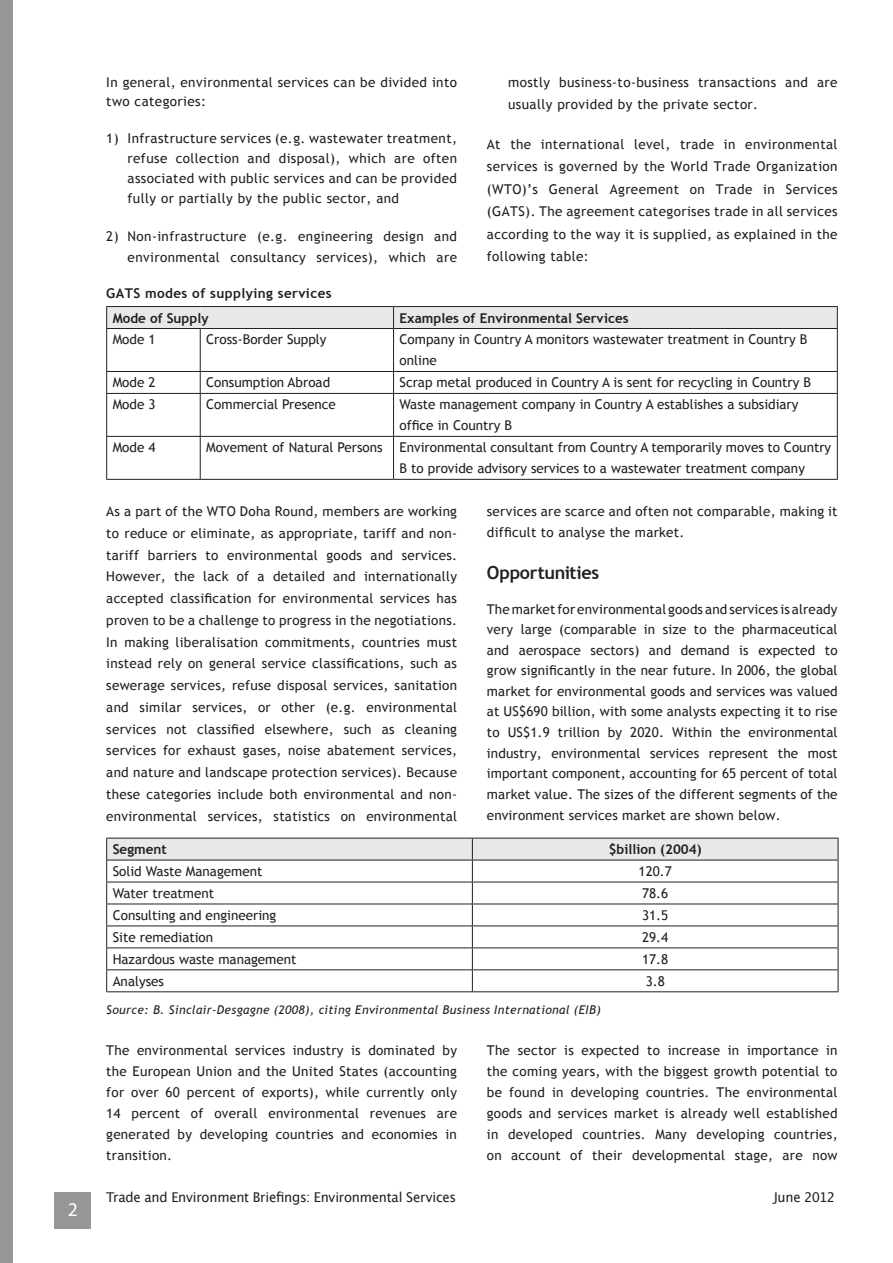
<style>
.page{position:relative;width:893px;height:1263px;background:#fff}
.page>*{position:absolute;margin:0;border:0;box-sizing:border-box;transform-origin:0 0}
.t1{font:19.5px "Myriad Pro";color:#fff}
.Body{font:700 18px "Trebuchet MS";letter-spacing:-.015em;color:#231f20}
.Body-2{font:13.5px/21.8px "Trebuchet MS";letter-spacing:.01em;color:#231f20;text-align:justify}
.Body-3{font:13.5px/20px "Trebuchet MS";letter-spacing:.03em;color:#231f20}
.Body-4{font:700 13.5px "Trebuchet MS";color:#231f20}
.Main_heading{font:13.5px "Lucida Grande";letter-spacing:-.015em;color:#231f20}
.Body-5{font:700 13.5px "Trebuchet MS";letter-spacing:.03em;color:#231f20}
.Main_heading-2{font:13.5px "Lucida Grande";letter-spacing:-.035em;color:#231f20}
.Body-6{font:italic 12px "Trebuchet MS";letter-spacing:.03em;color:#231f20}
</style>
<div class="page">
<div style="left:54px;top:1193px;width:36px;height:36px;background:#949698"></div>
<div style="left:0;top:0;width:12px;height:1263px;background:#949698"></div>
<hr style="left:106px;top:306px;width:94px;height:1px;background:#231f20">
<hr style="left:200px;top:306px;width:194px;height:1px;background:#231f20">
<hr style="left:394px;top:306px;width:444px;height:1px;background:#231f20">
<div style="left:106px;top:307px;width:732px;height:21px;background:#e7e8e8"></div>
<hr style="left:106px;top:328px;width:94px;height:1px;background:#231f20">
<hr style="left:106px;top:329px;width:1px;height:42px;background:#231f20">
<hr style="left:200px;top:328px;width:194px;height:1px;background:#231f20">
<hr style="left:200px;top:329px;width:1px;height:42px;background:#231f20">
<hr style="left:394px;top:328px;width:444px;height:1px;background:#231f20">
<hr style="left:393px;top:329px;width:1px;height:42px;background:#231f20">
<hr style="left:837px;top:329px;width:1px;height:42px;background:#231f20">
<hr style="left:106px;top:371px;width:94px;height:1px;background:#231f20">
<svg style="left:106px;top:372px;width:1px;height:21px"></svg>
<hr style="left:200px;top:371px;width:194px;height:1px;background:#231f20">
<svg style="left:200px;top:372px;width:1px;height:21px"></svg>
<hr style="left:394px;top:371px;width:444px;height:1px;background:#231f20">
<svg style="left:393px;top:372px;width:1px;height:21px"></svg>
<svg style="left:837px;top:372px;width:1px;height:21px"></svg>
<hr style="left:106px;top:393px;width:94px;height:1px;background:#231f20">
<hr style="left:106px;top:394px;width:1px;height:42px;background:#231f20">
<hr style="left:200px;top:393px;width:194px;height:1px;background:#231f20">
<hr style="left:200px;top:394px;width:1px;height:42px;background:#231f20">
<hr style="left:394px;top:393px;width:444px;height:1px;background:#231f20">
<hr style="left:393px;top:394px;width:1px;height:42px;background:#231f20">
<hr style="left:837px;top:394px;width:1px;height:42px;background:#231f20">
<hr style="left:106px;top:436px;width:94px;height:1px;background:#231f20">
<hr style="left:106px;top:437px;width:1px;height:42px;background:#231f20">
<hr style="left:200px;top:436px;width:194px;height:1px;background:#231f20">
<hr style="left:200px;top:437px;width:1px;height:42px;background:#231f20">
<hr style="left:394px;top:436px;width:444px;height:1px;background:#231f20">
<hr style="left:393px;top:437px;width:1px;height:42px;background:#231f20">
<hr style="left:837px;top:437px;width:1px;height:42px;background:#231f20">
<hr style="left:106px;top:479px;width:94px;height:1px;background:#231f20">
<hr style="left:200px;top:479px;width:194px;height:1px;background:#231f20">
<hr style="left:394px;top:479px;width:444px;height:1px;background:#231f20">
<svg style="left:106px;top:838px;width:733px;height:153px"></svg>
<hr style="left:106px;top:991px;width:366px;height:1px;background:#231f20">
<hr style="left:472px;top:991px;width:366px;height:1px;background:#231f20">
<p class="t1" style="left:68px;top:1198px;width:12px">2</p>
<p class="Body-3" style="left:106px;top:72px;width:352px">In general, environmental services can be divided into two categories:</p>
<p class="Body-2" style="left:128px;top:129px;width:331px;line-height:20px;text-indent:-21px">1) Infrastructure services (e.g. wastewater treatment, refuse collection and disposal), which are often associated with public services and can be provided fully or partially by the public sector, and</p>
<p class="Body-3" style="left:106px;top:225px;width:352px;line-height:21px;text-align:right">2) Non-infrastructure (e.g. engineering design and environmental consultancy services), which are</p>
<p class="Body-5" style="left:106px;top:284px;width:227px">GATS modes of supplying services</p>
<p class="Body-3" style="left:508px;top:71px;width:331px;line-height:22.5px">mostly business-to-business transactions and are usually provided by the private sector.</p>
<p class="Body-2" style="left:487px;top:133px;width:352px;line-height:22.5px">At the international level, trade in environmental services is governed by the World Trade Organization (WTO)’s General Agreement on Trade in Services (GATS). The agreement categorises trade in all services according to the way it is supplied, as explained in the following table:</p>
<p class="Body-4" style="left:113px;top:309px;width:97px">Mode of Supply</p>
<p class="Body-4" style="left:400px;top:309px;width:231px">Examples of Environmental Services</p>
<p class="Body-2" style="left:113px;top:329px;width:44px">Mode 1</p>
<p class="Body-2" style="left:206px;top:329px;width:122px">Cross-Border Supply</p>
<p class="Body-2" style="left:400px;top:329px;width:410px;line-height:21px">Company in Country A monitors wastewater treatment in Country B online</p>
<p class="Body-2" style="left:113px;top:372px;width:44px">Mode 2</p>
<p class="Body-2" style="left:206px;top:372px;width:125px">Consumption Abroad</p>
<p class="Body-2" style="left:400px;top:372px;width:413px">Scrap metal produced in Country A is sent for recycling in Country B</p>
<p class="Body-2" style="left:113px;top:394px;width:44px">Mode 3</p>
<p class="Body-2" style="left:206px;top:394px;width:131px">Commercial Presence</p>
<p class="Body-2" style="left:400px;top:394px;width:400px;line-height:21px">Waste management company in Country A establishes a subsidiary office in Country B</p>
<p class="Body-2" style="left:113px;top:437px;width:44px">Mode 4</p>
<p class="Body-2" style="left:206px;top:437px;width:178px">Movement of Natural Persons</p>
<p class="Body-2" style="left:400px;top:437px;width:433px;line-height:21px">Environmental consultant from Country A temporarily moves to Country<br>B to provide advisory services to a wastewater treatment company</p>
<p class="Body-2" style="left:106px;top:500px;width:352px">As a part of the WTO Doha Round, members are working to reduce or eliminate, as appropriate, tariff and non&shy;tariff barriers to environmental goods and services.<br>However, the lack of a detailed and internationally accepted classification for environmental services has proven to be a challenge to progress in the negotiations.<br>In making liberalisation commitments, countries must instead rely on general service classifications, such as sewerage services, refuse disposal services, sanitation and similar services, or other (e.g. environmental services not classified elsewhere, such as cleaning services for exhaust gases, noise abatement services, and nature and landscape protection services). Because these categories include both environmental and non&shy;environmental services, statistics on environmental</p>
<p class="Body-2" style="left:487px;top:501px;width:352px;line-height:21px">services are scarce and often not comparable, making it difficult to analyse the market.</p>
<p class="Body" style="left:487px;top:562px;width:114px">Opportunities</p>
<p class="Body-2" style="left:487px;top:599px;width:352px;line-height:20.5px">The market for environmental goods and services is already very large (comparable in size to the pharmaceutical and aerospace sectors) and demand is expected to grow significantly in the near future. In 2006, the global market for environmental goods and services was valued at US$690 billion, with some analysts expecting it to rise to US$1.9 trillion by 2020. Within the environmental industry, environmental services represent the most important component, accounting for 65 percent of total market value. The sizes of the different segments of the environment services market are shown below.</p>
<p class="Body-4" style="left:113px;top:841px;width:56px">Segment</p>
<p class="Body-4" style="left:609px;top:841px;width:95px">$billion (2004)</p>
<p class="Body-2" style="left:113px;top:860px;width:151px">Solid Waste Management</p>
<p class="Body-2" style="left:639px;top:860px;width:35px">120.7</p>
<p class="Body-2" style="left:113px;top:882px;width:103px">Water treatment</p>
<p class="Body-2" style="left:642px;top:882px;width:28px">78.6</p>
<p class="Body-2" style="left:113px;top:904px;width:165px">Consulting and engineering</p>
<p class="Body-2" style="left:642px;top:904px;width:28px">31.5</p>
<p class="Body-2" style="left:113px;top:926px;width:102px">Site remediation</p>
<p class="Body-2" style="left:642px;top:926px;width:28px">29.4</p>
<p class="Body-2" style="left:113px;top:948px;width:185px">Hazardous waste management</p>
<p class="Body-2" style="left:642px;top:948px;width:28px">17.8</p>
<p class="Body-2" style="left:113px;top:970px;width:53px">Analyses</p>
<p class="Body-2" style="left:646px;top:970px;width:21px">3.8</p>
<p class="Body-6" style="left:106px;top:1002px;width:496px">Source: B. Sinclair-Desgagne (2008), citing Environmental Business International (EIB)</p>
<p class="Body-2" style="left:106px;top:1039px;width:352px;line-height:21px">The environmental services industry is dominated by the European Union and the United States (accounting for over 60 percent of exports), while currently only 14 percent of overall environmental revenues are generated by developing countries and economies in transition.</p>
<p class="Body-2" style="left:487px;top:1039px;width:352px;line-height:21px">The sector is expected to increase in importance in the coming years, with the biggest growth potential to be found in developing countries. The environmental goods and services market is already well established in developed countries. Many developing countries, on account of their developmental stage, are now</p>
<p class="Main_heading" style="left:106px;top:1190px;width:351px">Trade and Environment Briefings: Environmental Services</p>
<p class="Main_heading-2" style="left:774px;top:1190px;width:63px">June 2012</p>
</div>
